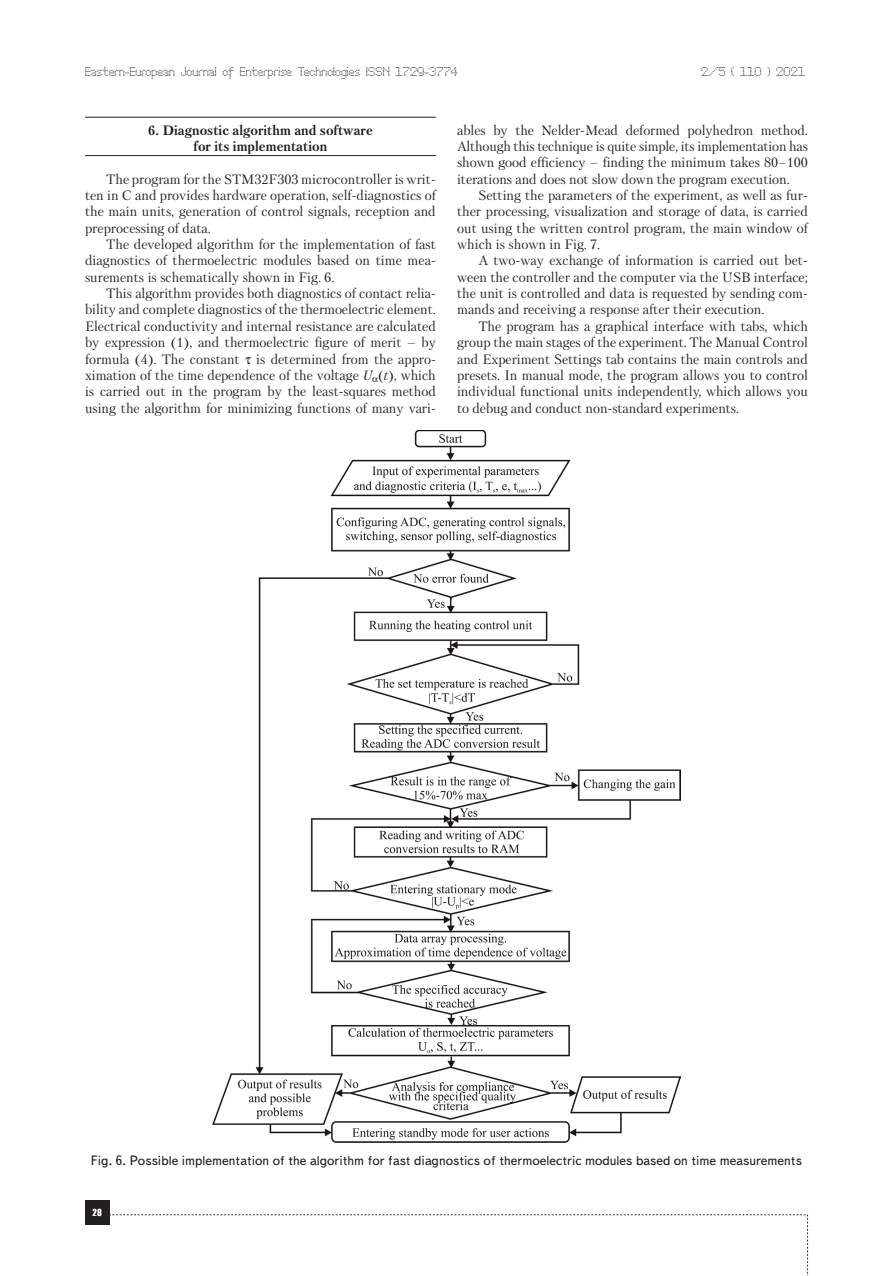
<style>
.page{position:relative;width:893px;height:1276px;background:#fff}
.page>*{position:absolute;margin:0;border:0;box-sizing:border-box;transform-origin:0 0}
.t1{font:13.5px/16.4px "Petersburg C";letter-spacing:-.005em;color:#231f20;text-align:justify}
.t2{font:13.5px "Text Book C";color:#231f20}
.t3{font:700 13.5px/16.4px "Petersburg C";color:#231f20;text-align:center}
.t4{font:12px "Perfo C";letter-spacing:.015em;color:#231f20}
.t5{font:9px "Impact";color:#fff}
.s1{font-style:italic}
</style>
<div class="page">
<div style="left:85px;top:1200px;width:24px;height:24px;background:#231f20"></div>
<svg style="left:109px;top:1214px;width:699px;height:62px"></svg>
<hr style="left:85px;top:117px;width:351px;height:1px;background:#231f20">
<hr style="left:85px;top:155px;width:351px;height:1px;background:#231f20">
<img style="left:213px;top:431px;width:467px;height:711px">
<p class="t4" style="left:85px;top:65px;width:374px">Eastern-European Journal of Enterprise Technologies ISSN 1729-3774</p>
<p class="t4" style="left:701px;top:65px;width:105px">2/5 ( 110 ) 2021</p>
<p class="t3" style="left:148px;top:121px;width:226px">6. Diagnostic algorithm and software for its implementation</p>
<p class="t1" style="left:85px;top:171px;width:352px;text-indent:21px">The program for the STM32F303 microcontroller is writ&shy;ten in C and provides hardware operation, self-diagnostics of the main units, generation of control signals, reception and preprocessing of data.</p>
<p class="t1" style="left:85px;top:236px;width:352px;text-indent:21px">The developed algorithm for the implementation of fast diagnostics of thermoelectric modules based on time mea&shy;surements is schematically shown in Fig. 6.</p>
<p class="t1" style="left:85px;top:285px;width:352px;text-align:left;text-indent:21px">This algorithm provides both diagnostics of contact relia&shy;bility and complete diagnostics of the thermoelectric element.<br>Electrical conductivity and internal resistance are calculated by expression (1), and thermoelectric figure of merit – by formula (4). The constant is determined from the appro&shy;ximation of the time dependence of the voltage <span class="s1">U</span> (<span class="s1">t</span>), which is carried out in the program by the least-squares method using the algorithm for minimizing functions of many vari-</p>
<p class="t1" style="left:457px;top:122px;width:352px">ables by the Nelder-Mead deformed polyhedron method.<br>Although this technique is quite simple, its implementation has shown good efficiency – finding the minimum takes 80–100 iterations and does not slow down the program execution.</p>
<p class="t1" style="left:457px;top:187px;width:352px;text-indent:21px">Setting the parameters of the experiment, as well as fur&shy;ther processing, visualization and storage of data, is carried out using the written control program, the main window of which is shown in Fig. 7.</p>
<p class="t1" style="left:457px;top:252px;width:352px;text-indent:21px">A two-way exchange of information is carried out bet&shy;ween the controller and the computer via the USB interface; the unit is controlled and data is requested by sending com&shy;mands and receiving a response after their execution.</p>
<p class="t1" style="left:457px;top:318px;width:352px;text-indent:21px">The program has a graphical interface with tabs, which group the main stages of the experiment. The Manual Control and Experiment Settings tab contains the main controls and presets. In manual mode, the program allows you to control individual functional units independently, which allows you to debug and conduct non-standard experiments.</p>
<p class="t2" style="left:91px;top:1153px;width:713px">Fig. 6. Possible implementation of the algorithm for fast diagnostics of thermoelectric modules based on time measurements</p>
<p class="t5" style="left:93px;top:1205px;width:11px">28</p>
</div>
